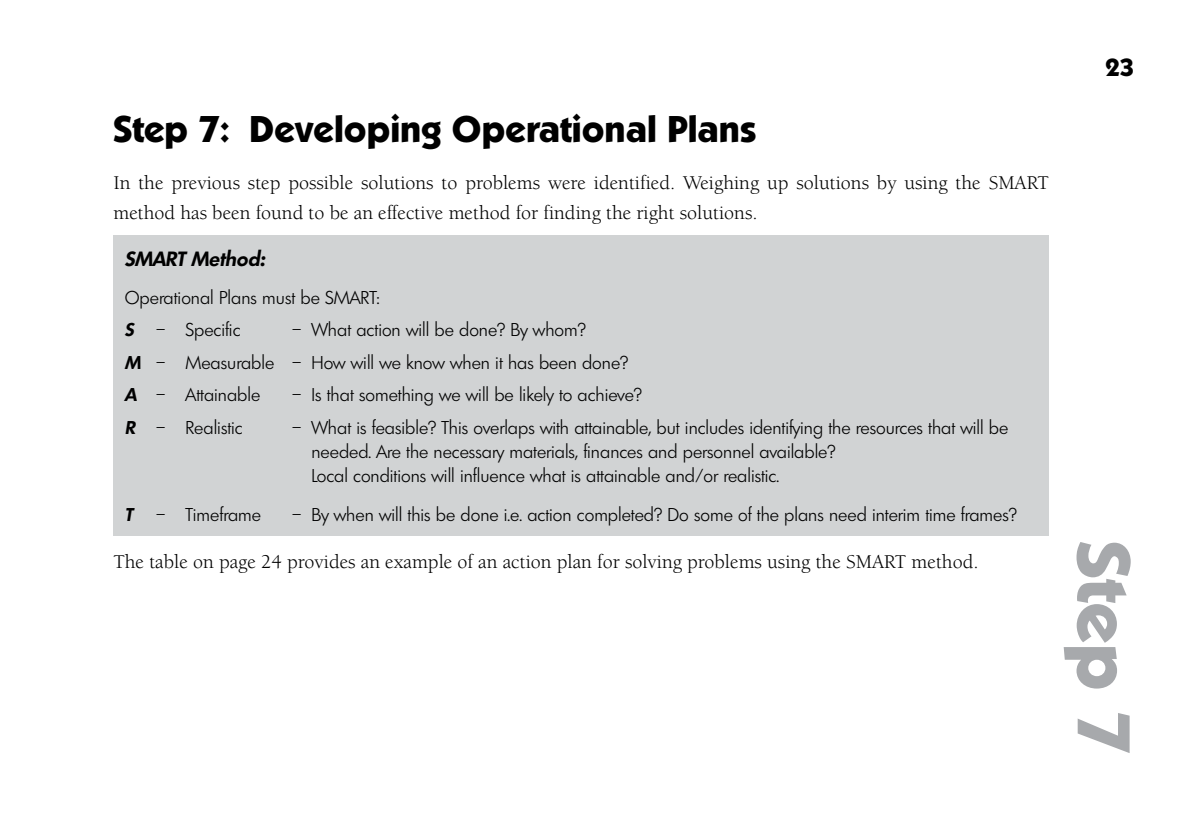
<style>
.page{position:relative;width:1191px;height:840px;background:#fff}
.page>*{position:absolute;margin:0;border:0;box-sizing:border-box;transform-origin:0 0}
.t1{font:700 72px "Koblenz";color:#a7a9ac}
.t2{font:700 36px "Koblenz";color:#000}
.t3{font:700 24px "Koblenz";color:#000}
.t4{font:20px/30px "Berkeley";color:#000}
.t5{font:italic 600 20px "Limerick";color:#000}
.t6{font:300 18px/32.6px "Limerick";color:#000}
.t7{font:italic 600 18px "Limerick";color:#000}
.s1{font-weight:600;font-style:italic}
</style>
<div class="page">
<div style="left:113px;top:234px;width:936px;height:301px;background:#d1d3d4"></div>
<h2 class="t2" style="left:113px;top:107px;width:644px">Step 7: Developing Operational Plans</h2>
<p class="t4" style="left:113px;top:168px;width:937px">In the previous step possible solutions to problems were identified. Weighing up solutions by using the SMART method has been found to be an effective method for finding the right solutions.</p>
<p class="t5" style="left:125px;top:245px;width:141px">SMART Method:</p>
<p class="t6" style="left:125px;top:281px;width:256px">Operational Plans must be SMART:<br><span class="s1">S</span> – Specific</p>
<p class="t6" style="left:125px;top:313px;width:505px;text-indent:167px">– What action will be done? By whom?<br><span class="s1">M</span> – Measurable – How will we know when it has been done?<br><span class="s1">A</span> – Attainable</p>
<p class="t6" style="left:291px;top:378px;width:352px">– Is that something we will be likely to achieve?</p>
<h3 class="t3" style="left:1105px;top:52px;width:15px">23</h3>
<p class="t6" style="left:125px;top:411px;width:119px"><span class="s1">R</span> – Realistic</p>
<p class="t6" style="left:311px;top:415px;width:698px;line-height:24px;text-indent:-20px">– What is feasible? This overlaps with attainable, but includes identifying the resources that will be needed. Are the necessary materials, finances and personnel available?<br>Local conditions will influence what is attainable and/or realistic.</p>
<p class="t7" style="left:125px;top:502px;width:9px">T</p>
<p class="t6" style="left:155px;top:497px;width:107px">– Timeframe</p>
<p class="t6" style="left:291px;top:497px;width:727px">– By when will this be done i.e. action completed? Do some of the plans need interim time frames?</p>
<p class="t4" style="left:113px;top:546px;width:866px">The table on page 24 provides an example of an action plan for solving problems using the SMART method.</p>
<h1 class="t1" style="left:1148px;top:540px;width:212px;rotate:90deg">Step 7</h1>
</div>
